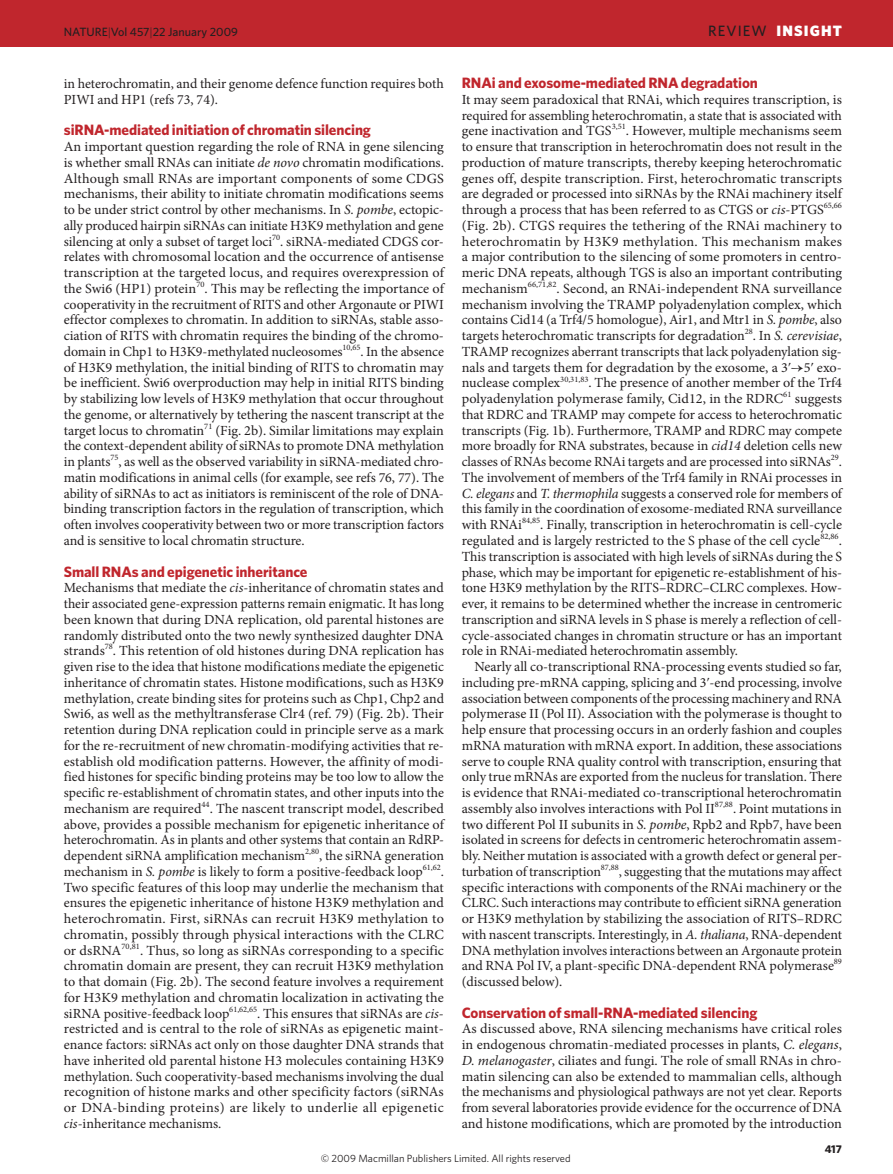
<style>
.page{position:relative;width:893px;height:1174px;background:#fff}
.page>*{position:absolute;margin:0;border:0;box-sizing:border-box;transform-origin:0 0}
.t1{font:700 15px "Whitney";letter-spacing:-.005em;color:#c0262d}
.t2{font:900 15px "Whitney";letter-spacing:.075em;color:#fff}
.t3{font:13.95px/15.8px "Minion Pro";letter-spacing:-.005em;color:#231f20;text-align:justify}
.t4{font:500 12px "Whitney";color:#231f20}
.t5{font:700 11.25px "Whitney";color:#231f20}
.t6{font:10.5px "Whitney";color:#231f20}
.s1{font-weight:300}
.s2{font-weight:500;color:#231f20}
.s3{font-style:italic}
</style>
<div class="page">
<div style="left:0;top:0;width:893px;height:47px;background:#c0262d"></div>
<p class="t4" style="left:64px;top:27px;width:176px">NATURE<span class="s1">|</span>Vol 457<span class="s1">|</span>22 January 2009</p>
<p class="t2" style="left:708px;top:25px;width:135px"><span class="s2">REVIEW</span> INSIGHT</p>
<p class="t1" style="left:462px;top:77px;width:298px">RNAi and exosome-mediated RNA degradation</p>
<p class="t3" style="left:462px;top:93px;width:382px">It may seem paradoxical that RNAi, which requires transcription, is required for assembling heterochromatin, a state that is associated with gene inactivation and TGS<sup>3,51</sup>. However, multiple mechanisms seem to ensure that transcription in heterochromatin does not result in the production of mature transcripts, thereby keeping heterochromatic genes off, despite transcription. First, heterochromatic transcripts are degraded or processed into siRNAs by the RNAi machinery itself through a process that has been referred to as CTGS or <span class="s3">cis</span>-PTGS<sup>65,66 </sup>(Fig. 2b). CTGS requires the tethering of the RNAi machinery to heterochromatin by H3K9 methylation. This mechanism makes a major contribution to the silencing of some promoters in centro&shy;meric DNA repeats, although TGS is also an important contributing mech anism<sup>66,71,82</sup>. Second, an RNAi-independent RNA surveillance mech anism involving the TRAMP polyadenylation complex, which contains Cid14 (a Trf4/5 homologue), Air1, and Mtr1 in <span class="s3">S. pombe</span>, also targets heterochromatic transcripts for degradation<sup>28</sup>. In <span class="s3">S. cerevisiae</span>, TRAMP recognizes aberrant transcripts that lack polyadenylation sig&shy;nals and targets them for degradation by the exosome, a 3ʹ→5ʹ exo&shy;nuclease complex<sup>30,31,83</sup>. The presence of another member of the Trf4 poly adenylation polymerase family, Cid12, in the RDRC<sup>61</sup> suggests that RDRC and TRAMP may compete for access to heterochromatic transcripts (Fig. 1b). Furthermore, TRAMP and RDRC may compete more broadly for RNA substrates, because in <span class="s3">cid14</span> deletion cells new classes of RNAs become RNAi targets and are processed into siRNAs<sup>29</sup>.<br>The involvement of members of the Trf4 family in RNAi processes in <span class="s3">C. elegans</span> and <span class="s3">T. thermophila</span> suggests a conserved role for members of this family in the coordination of exosome-mediated RNA surveillance with RNAi<sup>84,85</sup>. Finally, transcription in heterochromatin is cell-cycle regulated and is largely restricted to the S phase of the cell cycle<sup>82,86</sup>.<br>This transcription is associated with high levels of siRNAs during the S phase, which may be important for epigenetic re-establishment of his&shy;tone H3K9 methylation by the RITS–RDRC–CLRC complexes. How&shy;ever, it remains to be determined whether the increase in centromeric transcription and siRNA levels in S phase is merely a reflection of cell&shy;cycle-associated changes in chromatin structure or has an important role in RNAi-mediated heterochromatin assembly.</p>
<p class="t3" style="left:462px;top:660px;width:382px;text-indent:13px">Nearly all co-transcriptional RNA-processing events studied so far, including pre-mRNA capping, splicing and 3ʹ-end processing, involve association between components of the processing machinery and RNA polymerase II (Pol II). Association with the polymerase is thought to help ensure that processing occurs in an orderly fashion and couples mRNA maturation with mRNA export. In addition, these associations serve to couple RNA quality control with transcription, ensuring that only true mRNAs are exported from the nucleus for translation. There is evidence that RNAi-mediated co-transcriptional heterochromatin assembly also involves interactions with Pol II<sup>87,88</sup>. Point mutations in two different Pol II subunits in <span class="s3">S. pombe</span>, Rpb2 and Rpb7, have been isolated in screens for defects in centromeric heterochromatin assem&shy;bly. Neither mutation is associated with a growth defect or general per&shy;turbation of transcription<sup>87,88</sup>, suggesting that the mutations may affect specific interactions with components of the RNAi machinery or the CLRC. Such interactions may contribute to efficient siRNA generation or H3K9 methylation by stabilizing the association of RITS–RDRC with nascent transcripts. Interestingly, in <span class="s3">A. thaliana</span>, RNA-dependent DNA methylation involves interactions between an Argonaute protein and RNA Pol IV, a plant-specific DNA-dependent RNA polymerase<sup>89 </sup>(discussed below).</p>
<p class="t1" style="left:462px;top:1006px;width:297px">Conservation of small-RNA-mediated silencing</p>
<p class="t3" style="left:462px;top:1022px;width:382px">As discussed above, RNA silencing mechanisms have critical roles in endogenous chromatin-mediated processes in plants, <span class="s3">C. elegans</span>, <span class="s3">D. melanogaster</span>, ciliates and fungi. The role of small RNAs in chro&shy;matin silencing can also be extended to mammalian cells, although the mechanisms and physiological pathways are not yet clear. Reports from several laboratories provide evidence for the occurrence of DNA and histone modifications, which are promoted by the introduction</p>
<p class="t5" style="left:825px;top:1144px;width:19px">417</p>
<p class="t3" style="left:64px;top:77px;width:382px">in heterochromatin, and their genome defence function requires both<br>PIWI and HP1 (refs 73, 74).</p>
<p class="t1" style="left:64px;top:124px;width:309px">siRNA-mediated initiation of chromatin silencing</p>
<p class="t3" style="left:64px;top:140px;width:382px">An important question regarding the role of RNA in gene silencing is whether small RNAs can initiate <span class="s3">de novo</span> chromatin modifications.<br>Although small RNAs are important components of some CDGS mechanisms, their ability to initiate chromatin modifications seems to be under strict control by other mechanisms. In <span class="s3">S. pombe</span>, ectopic&shy;ally produced hairpin siRNAs can initiate H3K9 methylation and gene silencing at only a subset of target loci<sup>70</sup>. siRNA-mediated CDGS cor&shy;relates with chromosomal location and the occurrence of antisense transcription at the targeted locus, and requires overexpression of the Swi6 (HP1) protein<sup>70</sup>. This may be reflecting the importance of co operativity in the recruitment of RITS and other Argonaute or PIWI effector complexes to chromatin. In addition to siRNAs, stable asso&shy;ciation of RITS with chromatin requires the binding of the chromo&shy;domain in Chp1 to H3K9-methylated nucleosomes<sup>10,65</sup>. In the absence of H3K9 methyl ation, the initial binding of RITS to chromatin may be inefficient. Swi6 over production may help in initial RITS binding by stabilizing low levels of H3K9 methylation that occur throughout the genome, or alternatively by tethering the nascent transcript at the target locus to chromatin<sup>71</sup> (Fig. 2b). Similar limitations may explain the context-dependent ability of siRNAs to promote DNA methyl ation in plants<sup>75</sup>, as well as the observed variability in siRNA-mediated chro&shy;matin modifications in animal cells (for example, see refs 76, 77). The ability of siRNAs to act as initiators is reminiscent of the role of DNA&shy;binding transcription factors in the regulation of transcription, which often involves co operativity between two or more transcription factors and is sensitive to local chromatin structure.</p>
<p class="t1" style="left:64px;top:565px;width:245px">Small RNAs and epigenetic inheritance</p>
<p class="t3" style="left:64px;top:581px;width:382px">Mechanisms that mediate the <span class="s3">cis</span>-inheritance of chromatin states and their associated gene-expression patterns remain enigmatic. It has long been known that during DNA replication, old parental histones are randomly distributed onto the two newly synthesized daughter DNA strands<sup>78</sup>. This retention of old histones during DNA replic ation has given rise to the idea that histone modifications mediate the epigenetic inheritance of chromatin states. Histone modifications, such as H3K9 methylation, create binding sites for proteins such as Chp1, Chp2 and Swi6, as well as the methyltransferase Clr4 (ref. 79) (Fig. 2b). Their retention during DNA replication could in principle serve as a mark for the re-recruitment of new chromatin-modifying activities that re&shy;establish old modification patterns. However, the affinity of modi&shy;fied histones for specific binding proteins may be too low to allow the specific re-establishment of chromatin states, and other inputs into the mechanism are required<sup>44</sup>. The nascent transcript model, described above, provides a possible mechanism for epigenetic inheritance of heterochromatin. As in plants and other systems that contain an RdRP&shy;dependent siRNA amplification mechanism<sup>2,80</sup>, the siRNA generation mechanism in <span class="s3">S. pombe</span> is likely to form a positive-feedback loop<sup>61,62</sup>.<br>Two specific features of this loop may underlie the mechanism that ensures the epigenetic inheritance of histone H3K9 methylation and heterochromatin. First, siRNAs can recruit H3K9 methylation to chromatin, possibly through physical interactions with the CLRC or dsRNA<sup>70,81</sup>. Thus, so long as siRNAs corresponding to a specific chromatin domain are present, they can recruit H3K9 methylation to that domain (Fig. 2b). The second feature involves a requirement for H3K9 methylation and chromatin localization in activating the siRNA positive-feedback loop<sup>61,62,65</sup>. This ensures that siRNAs are <span class="s3">cis&shy;</span>restricted and is central to the role of siRNAs as epi genetic maint&shy;enance factors: siRNAs act only on those daughter DNA strands that have inherited old parental histone H3 molecules containing H3K9 methylation. Such cooperativity-based mechanisms involving the dual recognition of histone marks and other specificity factors (siRNAs or DNA-binding proteins) are likely to underlie all epigenetic <span class="s3">cis</span>-inheritance mechanisms.</p>
<p class="t6" style="left:321px;top:1152px;width:251px">© 2009 Macmillan Publishers Limited. All rights reserved</p>
</div>
